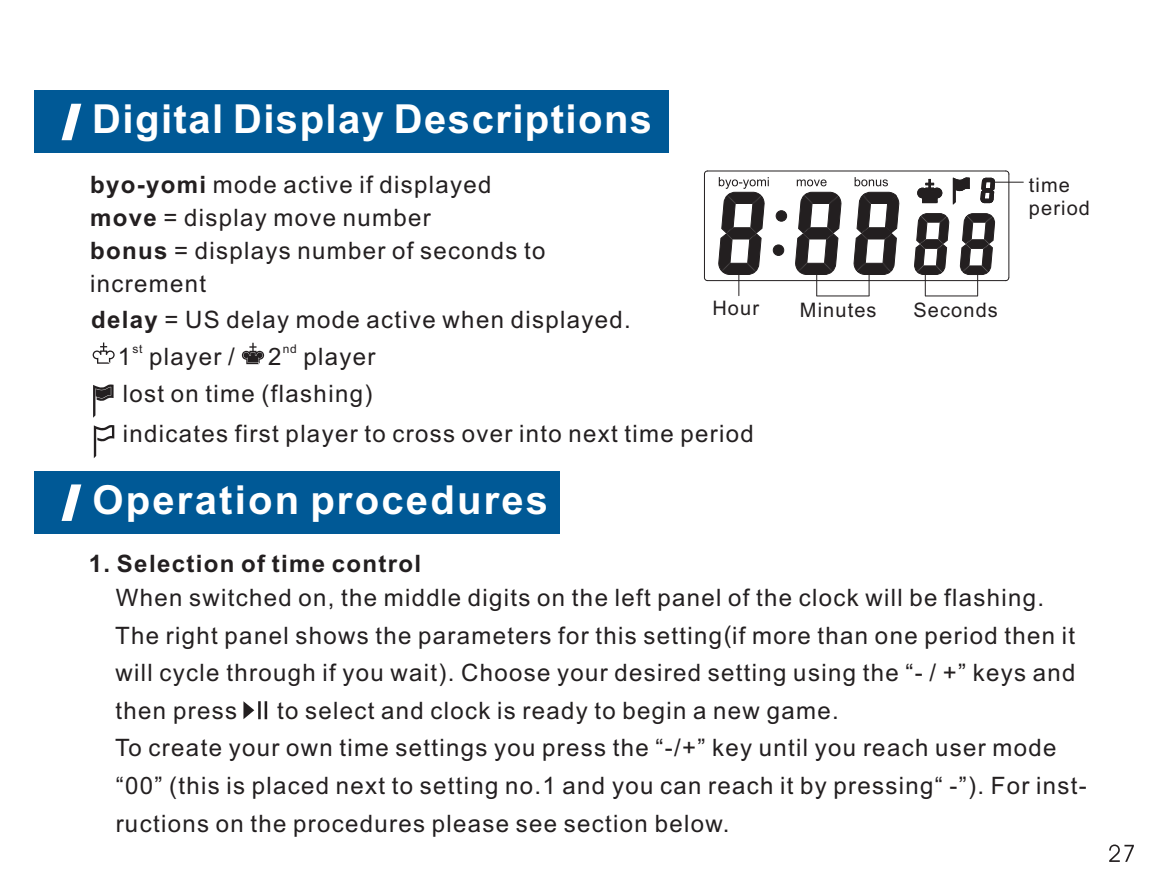
<style>
.page{position:relative;width:1168px;height:896px;background:#fff}
.page>*{position:absolute;margin:0;border:0;box-sizing:border-box;transform-origin:0 0}
.t1{font:700 40px "Arial";letter-spacing:.035em;color:#fff}
.t2{font:700 40px "Arial";letter-spacing:.055em;color:#fff}
.t3{font:24px/37.6px "Arial";letter-spacing:.055em;color:#231f20}
.t4{font:700 24px "Arial";letter-spacing:.055em;color:#231f20}
.t5{font:20px/22.4px "Arial";letter-spacing:.055em;color:#231f20}
.t6{font:12px "Arial";color:#231f20}
.s1{font-weight:700}
</style>
<div class="page">
<svg style="left:241px;top:343px;width:23px;height:21px"></svg>
<svg style="left:92px;top:342px;width:23px;height:22px"></svg>
<svg style="left:93px;top:384px;width:21px;height:34px"></svg>
<svg style="left:94px;top:425px;width:20px;height:33px"></svg>
<div style="left:34px;top:471px;width:526px;height:63px;background:#005996"></div>
<svg style="left:62px;top:484px;width:19px;height:37px"></svg>
<svg style="left:243px;top:701px;width:24px;height:18px"></svg>
<svg style="left:1109px;top:844px;width:25px;height:18px"></svg>
<div style="left:34px;top:91px;width:634px;height:62px;background:#005996"></div>
<svg style="left:62px;top:104px;width:19px;height:36px"></svg>
<hr style="left:1008px;top:174px;width:1px;height:103px;background:#231f20">
<hr style="left:707px;top:170px;width:299px;height:2px;background:#231f20">
<hr style="left:707px;top:280px;width:299px;height:1px;background:#231f20">
<hr style="left:704px;top:174px;width:1px;height:103px;background:#231f20">
<hr style="left:817px;top:295px;width:52px;height:2px;background:#231f20">
<svg style="left:718px;top:170px;width:277px;height:126px"></svg>
<hr style="left:925px;top:295px;width:53px;height:2px;background:#231f20">
<hr style="left:991px;top:181px;width:32px;height:2px;background:#231f20">
<h1 class="t1" style="left:92px;top:104px;width:561px">Digital Display Descriptions</h1>
<p class="t3" style="left:90px;top:170px;width:457px;line-height:33.2px"><span class="s1">byo-yomi</span> mode active if displayed <span class="s1">move</span> = display move number<br><span class="s1">bonus</span> = displays number of seconds to increment</p>
<p class="t5" style="left:1029px;top:176px;width:63px">time period</p>
<p class="t5" style="left:712px;top:299px;width:48px">Hour</p>
<p class="t5" style="left:800px;top:300px;width:78px">Minutes</p>
<p class="t5" style="left:913px;top:300px;width:86px">Seconds</p>
<p class="t3" style="left:91px;top:303px;width:541px"><span class="s1">delay</span> = US delay mode active when displayed.</p>
<p class="t6" style="left:133px;top:344px;width:12px">st</p>
<p class="t3" style="left:118px;top:340px;width:118px">1 player /</p>
<p class="t6" style="left:283px;top:344px;width:16px">nd</p>
<p class="t3" style="left:123px;top:340px;width:254px;text-align:right">2 player<br>lost on time (flashing)</p>
<p class="t3" style="left:123px;top:417px;width:632px">indicates first player to cross over into next time period</p>
<h1 class="t2" style="left:92px;top:485px;width:457px">Operation procedures</h1>
<p class="t4" style="left:89px;top:555px;width:334px">1. Selection of time control</p>
<p class="t3" style="left:115px;top:581px;width:962px">When switched on, the middle digits on the left panel of the clock will be flashing.<br>The right panel shows the parameters for this setting (if more than one period then it will cycle through if you wait). Choose your desired setting using the “- / +” keys and then press</p>
<p class="t3" style="left:115px;top:694px;width:973px;text-indent:162px">to select and clock is ready to begin a new game.<br>To create your own time settings you press the “-/+” key until you reach user mode “00” (this is placed next to setting no.1 and you can reach it by pressing“ -”). For inst&shy;ructions on the procedures please see section below.</p>
</div>
